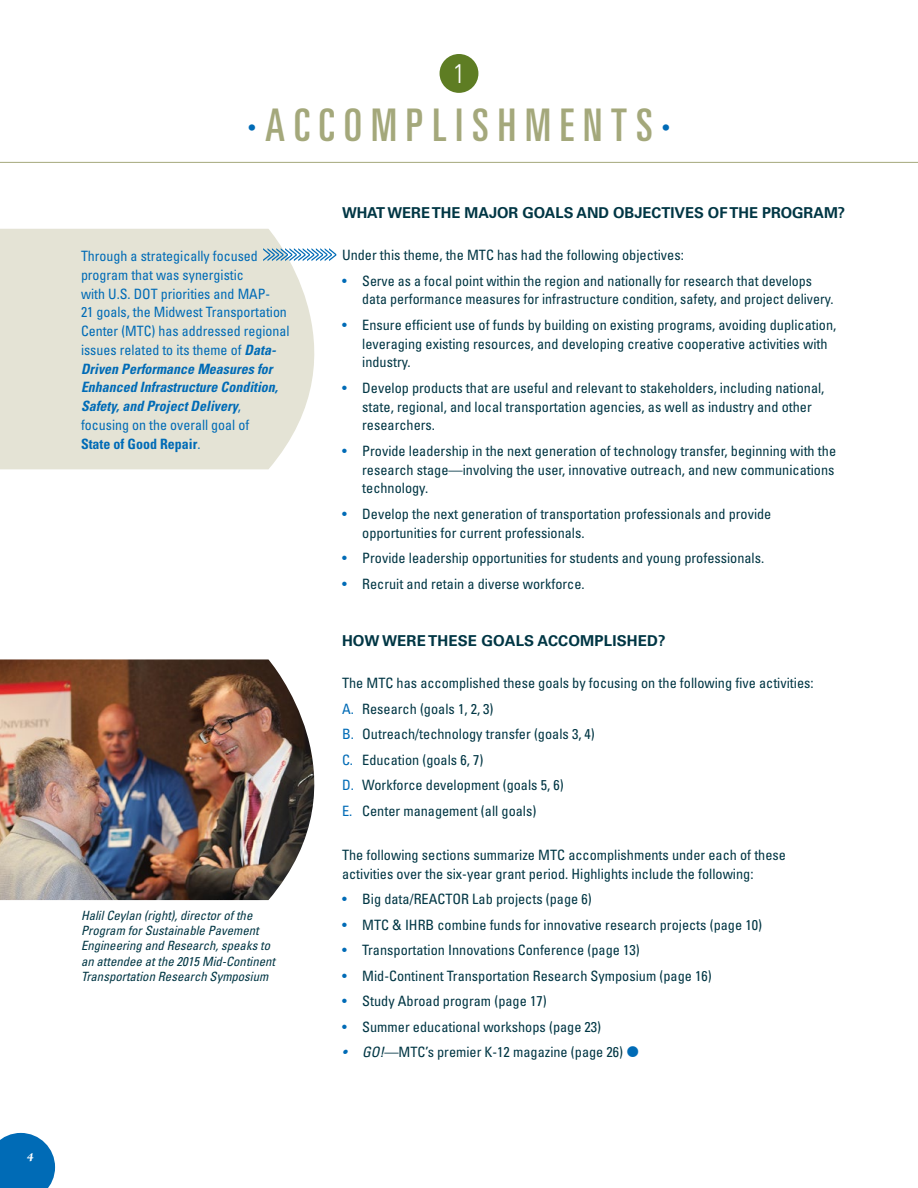
<style>
.page{position:relative;width:918px;height:1188px;background:#fff}
.page>*{position:absolute;margin:0;border:0;box-sizing:border-box;transform-origin:0 0}
.t1{font:ultra-condensed 45px "Univers LT Std";letter-spacing:.2em;color:#a4a87b}
.t2{font:300 condensed 27px "Univers LT Std";color:#fff}
.t3{font:700 15px "Univers LT Std";color:#003644}
.Non-feature_copy{font:condensed 14.25px/18.8px "Univers";color:#003644}
.Non-feature_copy-2{font:condensed 14.25px/18.8px "Univers";color:#006bb6}
.t4{font:italic condensed 12.75px/15.3px "Univers LT Std";color:#003644}
.t5{font:italic 900 12px "Berkeley Std";color:#fff}
.s1{color:#006bb6}
.s2{font-family:"Univers LT Std";font-weight:700;font-style:italic}
.s3{font-weight:700}
.s4{font-style:italic;color:#006bb6}
.s5{font-style:italic}
</style>
<div class="page">
<svg style="left:0;top:1133px;width:55px;height:55px;background:#1c7bbe"></svg>
<div style="left:440px;top:54px;width:38px;height:39px;background:#5e7d23;border-radius:50%"></div>
<hr style="left:0;top:162px;width:918px;height:1px;background:#a4a87b">
<svg style="left:0;top:229px;width:337px;height:240px;background:#e6e5d9"></svg>
<svg style="left:263px;top:248px;width:73px;height:13px"></svg>
<img style="left:0;top:659px;width:315px;height:241px">
<p class="t5" style="left:27px;top:1151px;width:8px">4</p>
<p class="t2" style="left:453px;top:57px;width:13px">1</p>
<h1 class="t1" style="left:248px;top:99px;width:424px"><span class="s1">∙</span>ACCOMPLISHMENTS<span class="s1">∙</span></h1>
<h3 class="t3" style="left:342px;top:204px;width:505px">WHAT WERE THE MAJOR GOALS AND OBJECTIVES OF THE PROGRAM?</h3>
<p class="Non-feature_copy-2" style="left:81px;top:246px;width:210px">Through a strategically focused program that was synergistic<br>with U.S. DOT priorities and MAP-<br>21 goals, the Midwest Transportation<br>Center (MTC) has addressed regional issues related to its theme of <span class="s2">Data-<br>Driven Performance Measures for<br>Enhanced Infrastructure Condition,<br>Safety, and Project Delivery</span>, focusing on the overall goal of<br><span class="s3">State of Good Repair</span>.</p>
<p class="Non-feature_copy" style="left:342px;top:245px;width:343px">Under this theme, the MTC has had the following objectives:</p>
<p class="Non-feature_copy" style="left:362px;top:271px;width:473px;text-indent:-20px"><span class="s1">•</span> Serve as a focal point within the region and nationally for research that develops data performance measures for infrastructure condition, safety, and project delivery.</p>
<p class="Non-feature_copy" style="left:362px;top:315px;width:476px;text-indent:-20px"><span class="s1">•</span> Ensure efficient use of funds by building on existing programs, avoiding duplication, leveraging existing resources, and developing creative cooperative activities with industry.</p>
<p class="Non-feature_copy" style="left:362px;top:378px;width:464px;text-indent:-20px"><span class="s1">•</span> Develop products that are useful and relevant to stakeholders, including national, state, regional, and local transportation agencies, as well as industry and other researchers.</p>
<p class="Non-feature_copy" style="left:362px;top:441px;width:475px;text-align:justify;text-indent:-20px"><span class="s1">•</span> Provide leadership in the next generation of technology transfer, beginning with the research stage—involving the user, innovative outreach, and new communications technology.</p>
<p class="Non-feature_copy" style="left:362px;top:504px;width:411px;text-indent:-20px"><span class="s1">•</span> Develop the next generation of transportation professionals and provide opportunities for current professionals.</p>
<p class="Non-feature_copy" style="left:342px;top:548px;width:424px"><span class="s1">•</span> Provide leadership opportunities for students and young professionals.</p>
<p class="Non-feature_copy" style="left:342px;top:574px;width:244px"><span class="s1">•</span> Recruit and retain a diverse workforce.</p>
<p class="t4" style="left:81px;top:907px;width:196px">Halil Ceylan (right), director of the Program for Sustainable Pavement Engineering and Research, speaks to an attendee at the 2015 Mid-Continent Transportation Research Symposium</p>
<h3 class="t3" style="left:342px;top:632px;width:325px">HOW WERE THESE GOALS ACCOMPLISHED?</h3>
<p class="Non-feature_copy" style="left:342px;top:674px;width:473px">The MTC has accomplished these goals by focusing on the following five activities:</p>
<p class="Non-feature_copy" style="left:342px;top:699px;width:153px"><span class="s1">A.</span> Research (goals 1, 2, 3)</p>
<p class="Non-feature_copy" style="left:342px;top:725px;width:254px"><span class="s1">B.</span> Outreach/technology transfer (goals 3, 4)</p>
<p class="Non-feature_copy" style="left:342px;top:750px;width:143px"><span class="s1">C.</span> Education (goals 6, 7)</p>
<p class="Non-feature_copy" style="left:342px;top:776px;width:223px"><span class="s1">D.</span> Workforce development (goals 5, 6)</p>
<p class="Non-feature_copy" style="left:342px;top:801px;width:196px"><span class="s1">E.</span> Center management (all goals)</p>
<p class="Non-feature_copy" style="left:342px;top:845px;width:446px">The following sections summarize MTC accomplishments under each of these activities over the six-year grant period. Highlights include the following:</p>
<p class="Non-feature_copy" style="left:342px;top:890px;width:251px"><span class="s1">•</span> Big data/REACTOR Lab projects (page 6)</p>
<p class="Non-feature_copy" style="left:342px;top:915px;width:421px"><span class="s1">•</span> MTC &amp; IHRB combine funds for innovative research projects (page 10)</p>
<p class="Non-feature_copy" style="left:342px;top:941px;width:299px"><span class="s1">•</span> Transportation Innovations Conference (page 13)</p>
<p class="Non-feature_copy" style="left:342px;top:966px;width:371px"><span class="s1">•</span> Mid-Continent Transportation Research Symposium (page 16)</p>
<p class="Non-feature_copy" style="left:342px;top:992px;width:206px"><span class="s1">•</span> Study Abroad program (page 17)</p>
<p class="Non-feature_copy" style="left:342px;top:1017px;width:261px"><span class="s1">•</span> Summer educational workshops (page 23)</p>
<p class="Non-feature_copy" style="left:342px;top:1043px;width:283px"><span class="s4">•</span> <span class="s5">GO!</span>—MTC’s premier K-12 magazine (page 26)</p>
</div>
